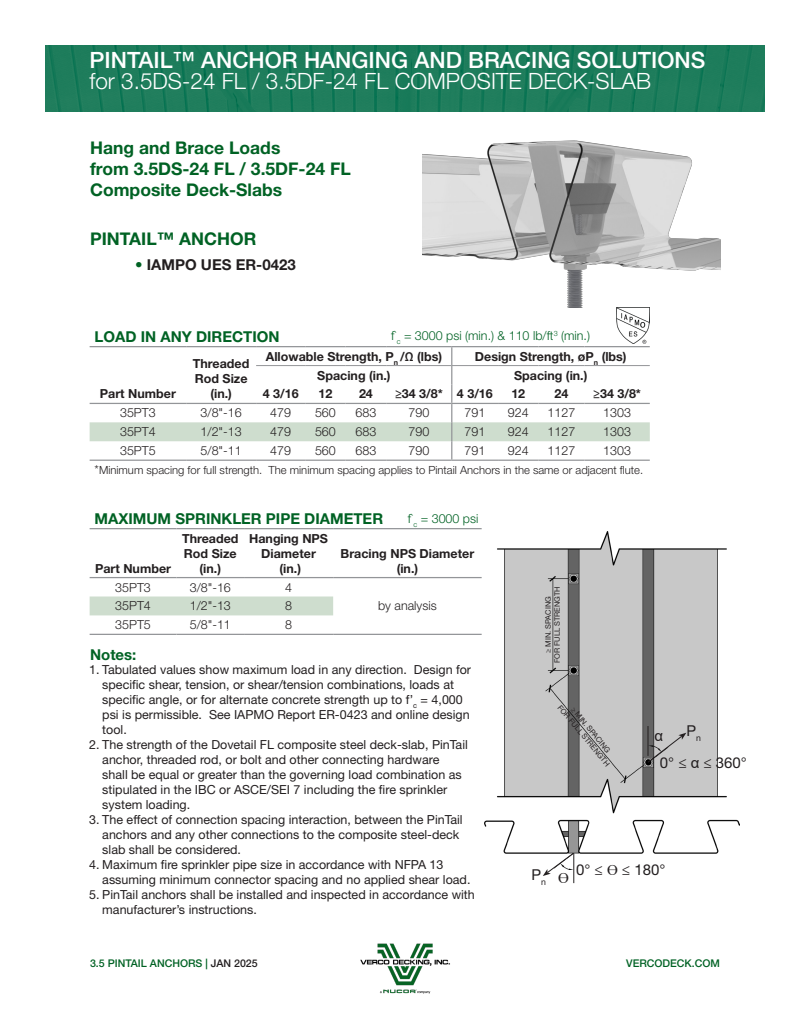
<style>
.page{position:relative;width:810px;height:1035px;background:#fff}
.page>*{position:absolute;margin:0;border:0;box-sizing:border-box;transform-origin:0 0}
.t1{font:300 22.5px "Helvetica Neue LT Std";color:#fff}
.t2{font:500 22.5px "Helvetica Neue LT Std";color:#fff}
.t3{font:700 17.5px/21px "Helvetica Neue LT Std";color:#006224}
.t4{font:700 15px "Helvetica Neue LT Std";color:#006224}
.t5{font:15px "Helvetica Neue LT Std";color:#231f20}
.t6{font:700 15px "Helvetica Neue LT Std";color:#231f20}
.t7{font:15px "Arial";color:#231f20}
.t8{font:15px "Times New Roman";color:#231f20}
.t9{font:12.5px/15px "Helvetica Neue LT Std";color:#231f20}
.t10{font:700 12.5px/15px "Helvetica Neue LT Std";color:#231f20;text-align:center}
.t11{font:300 12.5px "Helvetica Neue LT Std";color:#231f20}
.t12{font:300 12.5px "Helvetica Neue LT Std";color:#006224}
.t13{font:300 11.25px "Helvetica Neue LT Std";color:#231f20}
.t14{font:500 10.62px "Helvetica Neue LT Std";color:#006224}
.t15{font:7.5px "Helvetica Neue LT Std";color:#231f20}
.s1{color:#006224}
.s2{font-size:12.5px}
.s3{font-family:"Arial"}
.s4{font-family:"Times New Roman"}
.s5{color:#231f20}
</style>
<div class="page">
<img style="left:46px;top:45px;width:718px;height:66px">
<img style="left:360px;top:943px;width:90px;height:51px">
<img style="left:422px;top:140px;width:298px;height:168px">
<img style="left:617px;top:308px;width:33px;height:36px">
<div style="left:90px;top:597px;width:243px;height:18px;background:#ceddce"></div>
<hr style="left:90px;top:528px;width:87px;height:1px;background:#939598">
<hr style="left:177px;top:528px;width:67px;height:1px;background:#939598">
<hr style="left:244px;top:528px;width:89px;height:1px;background:#939598">
<hr style="left:333px;top:528px;width:149px;height:1px;background:#939598">
<hr style="left:90px;top:577px;width:87px;height:1px;background:#939598">
<hr style="left:177px;top:577px;width:67px;height:1px;background:#939598">
<hr style="left:244px;top:577px;width:89px;height:1px;background:#939598">
<hr style="left:333px;top:577px;width:149px;height:1px;background:#939598">
<hr style="left:90px;top:634px;width:87px;height:1px;background:#939598">
<hr style="left:177px;top:634px;width:67px;height:1px;background:#939598">
<hr style="left:244px;top:634px;width:89px;height:1px;background:#939598">
<hr style="left:333px;top:634px;width:149px;height:1px;background:#939598">
<hr style="left:90px;top:346px;width:96px;height:1px;background:#939598">
<hr style="left:186px;top:346px;width:70px;height:1px;background:#939598">
<hr style="left:256px;top:346px;width:49px;height:1px;background:#939598">
<hr style="left:305px;top:346px;width:41px;height:1px;background:#939598">
<hr style="left:346px;top:346px;width:40px;height:1px;background:#939598">
<hr style="left:386px;top:346px;width:66px;height:1px;background:#939598">
<hr style="left:452px;top:346px;width:46px;height:1px;background:#939598">
<hr style="left:498px;top:346px;width:41px;height:1px;background:#939598">
<hr style="left:539px;top:346px;width:45px;height:1px;background:#939598">
<hr style="left:584px;top:346px;width:66px;height:1px;background:#939598">
<svg style="left:90px;top:347px;width:560px;height:113px"></svg>
<hr style="left:90px;top:460px;width:96px;height:1px;background:#939598">
<hr style="left:186px;top:460px;width:70px;height:1px;background:#939598">
<hr style="left:256px;top:460px;width:49px;height:1px;background:#939598">
<hr style="left:305px;top:460px;width:41px;height:1px;background:#939598">
<hr style="left:346px;top:460px;width:40px;height:1px;background:#939598">
<hr style="left:386px;top:460px;width:66px;height:1px;background:#939598">
<hr style="left:452px;top:460px;width:46px;height:1px;background:#939598">
<hr style="left:498px;top:460px;width:41px;height:1px;background:#939598">
<hr style="left:539px;top:460px;width:45px;height:1px;background:#939598">
<hr style="left:584px;top:460px;width:66px;height:1px;background:#939598">
<img style="left:485px;top:532px;width:254px;height:338px">
<svg style="left:647px;top:733px;width:39px;height:30px"></svg>
<hr style="left:648px;top:726px;width:1px;height:30px;background:#231f20">
<hr style="left:573px;top:853px;width:1px;height:30px;background:#231f20">
<svg style="left:543px;top:852px;width:31px;height:24px"></svg>
<p class="t2" style="left:90px;top:46px;width:617px">PINTAIL™ ANCHOR HANGING AND BRACING SOLUTIONS</p>
<p class="t1" style="left:90px;top:68px;width:563px">for 3.5DS-24 FL / 3.5DF-24 FL COMPOSITE DECK-SLAB</p>
<p class="t3" style="left:90px;top:137px;width:192px">Hang and Brace Loads</p>
<p class="t3" style="left:90px;top:158px;width:262px">from 3.5DS-24 FL / 3.5DF-24 FL<br>Composite Deck-Slabs</p>
<p class="t3" style="left:90px;top:228px;width:168px">PINTAIL™ ANCHOR</p>
<p class="t6" style="left:135px;top:255px;width:162px"><span class="s1">•</span> IAMPO UES ER-0423</p>
<p class="t4" style="left:95px;top:327px;width:186px">LOAD IN ANY DIRECTION</p>
<p class="t12" style="left:391px;top:328px;width:200px">f`<sub>c</sub> = 3000 psi (min.) &amp; 110 lb/ft<sup>3</sup> (min.)</p>
<p class="t10" style="left:100px;top:386px;width:77px">Part Number</p>
<p class="t10" style="left:193px;top:356px;width:58px">Threaded<br>Rod Size (in.)</p>
<p class="t10" style="left:266px;top:348px;width:178px">Allowable Strength, P<sub>n</sub> /Ω (lbs)</p>
<p class="t10" style="left:475px;top:348px;width:153px">Design Strength, øP<sub>n</sub> (lbs)</p>
<p class="t10" style="left:317px;top:367px;width:75px">Spacing (in.)</p>
<p class="t10" style="left:514px;top:367px;width:75px">Spacing (in.)</p>
<p class="t10" style="left:263px;top:386px;width:37px">4 3/16</p>
<p class="t10" style="left:319px;top:386px;width:15px">12</p>
<p class="t10" style="left:359px;top:386px;width:15px">24</p>
<p class="t10" style="left:395px;top:386px;width:49px">≥34 3/8*</p>
<p class="t10" style="left:457px;top:386px;width:37px">4 3/16</p>
<p class="t10" style="left:511px;top:386px;width:15px">12</p>
<p class="t10" style="left:555px;top:386px;width:15px">24</p>
<p class="t10" style="left:593px;top:386px;width:49px">≥34 3/8*</p>
<p class="t11" style="left:120px;top:405px;width:37px">35PT3</p>
<p class="t11" style="left:201px;top:405px;width:43px">3/8"-16</p>
<p class="t11" style="left:270px;top:405px;width:22px">479</p>
<p class="t11" style="left:315px;top:405px;width:22px">560</p>
<p class="t11" style="left:356px;top:405px;width:22px">683</p>
<p class="t11" style="left:409px;top:405px;width:22px">790</p>
<p class="t11" style="left:465px;top:405px;width:22px">791</p>
<p class="t11" style="left:508px;top:405px;width:22px">924</p>
<p class="t11" style="left:548px;top:405px;width:29px">1127</p>
<p class="t11" style="left:603px;top:405px;width:29px">1303</p>
<p class="t11" style="left:120px;top:424px;width:37px">35PT4</p>
<p class="t11" style="left:201px;top:424px;width:43px">1/2"-13</p>
<p class="t11" style="left:270px;top:424px;width:22px">479</p>
<p class="t11" style="left:315px;top:424px;width:22px">560</p>
<p class="t11" style="left:356px;top:424px;width:22px">683</p>
<p class="t11" style="left:409px;top:424px;width:22px">790</p>
<p class="t11" style="left:465px;top:424px;width:22px">791</p>
<p class="t11" style="left:508px;top:424px;width:22px">924</p>
<p class="t11" style="left:548px;top:424px;width:29px">1127</p>
<p class="t11" style="left:603px;top:424px;width:29px">1303</p>
<p class="t11" style="left:120px;top:443px;width:37px">35PT5</p>
<p class="t11" style="left:201px;top:443px;width:43px">5/8"-11</p>
<p class="t11" style="left:270px;top:443px;width:22px">479</p>
<p class="t11" style="left:315px;top:443px;width:22px">560</p>
<p class="t11" style="left:356px;top:443px;width:22px">683</p>
<p class="t11" style="left:409px;top:443px;width:22px">790</p>
<p class="t11" style="left:465px;top:443px;width:22px">791</p>
<p class="t11" style="left:508px;top:443px;width:22px">924</p>
<p class="t11" style="left:548px;top:443px;width:29px">1127</p>
<p class="t11" style="left:603px;top:443px;width:29px">1303</p>
<p class="t13" style="left:95px;top:463px;width:550px"><span class="s2">*</span>Minimum spacing for full strength. The minimum spacing applies to Pintail Anchors in the same or adjacent flute.</p>
<p class="t4" style="left:95px;top:509px;width:290px">MAXIMUM SPRINKLER PIPE DIAMETER</p>
<p class="t10" style="left:95px;top:560px;width:77px">Part Number</p>
<p class="t12" style="left:408px;top:510px;width:72px">f`<sub>c</sub> = 3000 psi</p>
<p class="t10" style="left:249px;top:530px;width:80px">Hanging NPS<br>Diameter</p>
<p class="t10" style="left:280px;top:560px;width:23px">(in.)</p>
<p class="t10" style="left:182px;top:530px;width:58px;text-align:left">Threaded<br>Rod Size</p>
<p class="t10" style="left:200px;top:560px;width:23px">(in.)</p>
<p class="t10" style="left:341px;top:545px;width:135px">Bracing NPS Diameter</p>
<p class="t10" style="left:397px;top:560px;width:23px">(in.)</p>
<p class="t11" style="left:115px;top:579px;width:37px">35PT3</p>
<p class="t11" style="left:190px;top:579px;width:43px">3/8"-16</p>
<p class="t11" style="left:285px;top:579px;width:8px">4</p>
<p class="t11" style="left:115px;top:598px;width:37px">35PT4</p>
<p class="t11" style="left:190px;top:598px;width:43px">1/2"-13</p>
<p class="t11" style="left:285px;top:598px;width:8px">8</p>
<p class="t11" style="left:378px;top:598px;width:60px">by analysis</p>
<p class="t11" style="left:115px;top:617px;width:37px">35PT5</p>
<p class="t11" style="left:190px;top:617px;width:43px">5/8"-11</p>
<p class="t11" style="left:285px;top:617px;width:8px">8</p>
<p class="t4" style="left:90px;top:645px;width:48px">Notes:</p>
<p class="t9" style="left:102px;top:661px;width:370px;text-indent:-13px">1. Tabulated values show maximum load in any direction. Design for specific shear, tension, or shear/tension combinations, loads at specific angle, or for alternate concrete strength up to f’<sub>c</sub> = 4,000 psi is permissible. See IAPMO Report ER-0423 and online design tool.</p>
<p class="t9" style="left:102px;top:736px;width:367px;text-indent:-13px">2. The strength of the Dovetail FL composite steel deck-slab, PinTail anchor, threaded rod, or bolt and other connecting hardware shall be equal or greater than the governing load combination as stipulated in the IBC or ASCE/SEI 7 including the fire sprinkler system loading.</p>
<p class="t9" style="left:102px;top:811px;width:362px;text-indent:-13px">3. The effect of connection spacing interaction, between the PinTail anchors and any other connections to the composite steel-deck slab shall be considered.</p>
<p class="t9" style="left:102px;top:856px;width:370px;text-indent:-13px">4. Maximum fire sprinkler pipe size in accordance with NFPA 13 assuming minimum connector spacing and no applied shear load.</p>
<p class="t9" style="left:102px;top:886px;width:374px;text-indent:-13px">5. PinTail anchors shall be installed and inspected in accordance with manufacturer’s instructions.</p>
<p class="t15" style="left:544px;top:653px;width:58px;rotate:-90deg">≥ MIN. SPACING</p>
<p class="t15" style="left:553px;top:663px;width:79px;rotate:-90deg">FOR FULL STRENGTH</p>
<p class="t15" style="left:562px;top:703px;width:79px;rotate:50deg">FOR FULL STRENGTH</p>
<p class="t15" style="left:576px;top:705px;width:58px;rotate:50deg">≥ MIN. SPACING</p>
<p class="t7" style="left:654px;top:726px;width:10px">α</p>
<p class="t5" style="left:686px;top:721px;width:16px">P<sub>n</sub></p>
<p class="t5" style="left:660px;top:754px;width:89px">0° ≤ <span class="s3">α</span> ≤ 360°</p>
<p class="t5" style="left:532px;top:866px;width:16px">P<sub>n</sub></p>
<p class="t8" style="left:558px;top:868px;width:12px">ϴ</p>
<p class="t5" style="left:576px;top:861px;width:91px">0° ≤ <span class="s4">ϴ</span> ≤ 180°</p>
<p class="t14" style="left:90px;top:956px;width:169px">3.5 PINTAIL ANCHORS | <span class="s5">JAN 2025</span></p>
<p class="t14" style="left:626px;top:956px;width:95px">VERCODECK.COM</p>
</div>
